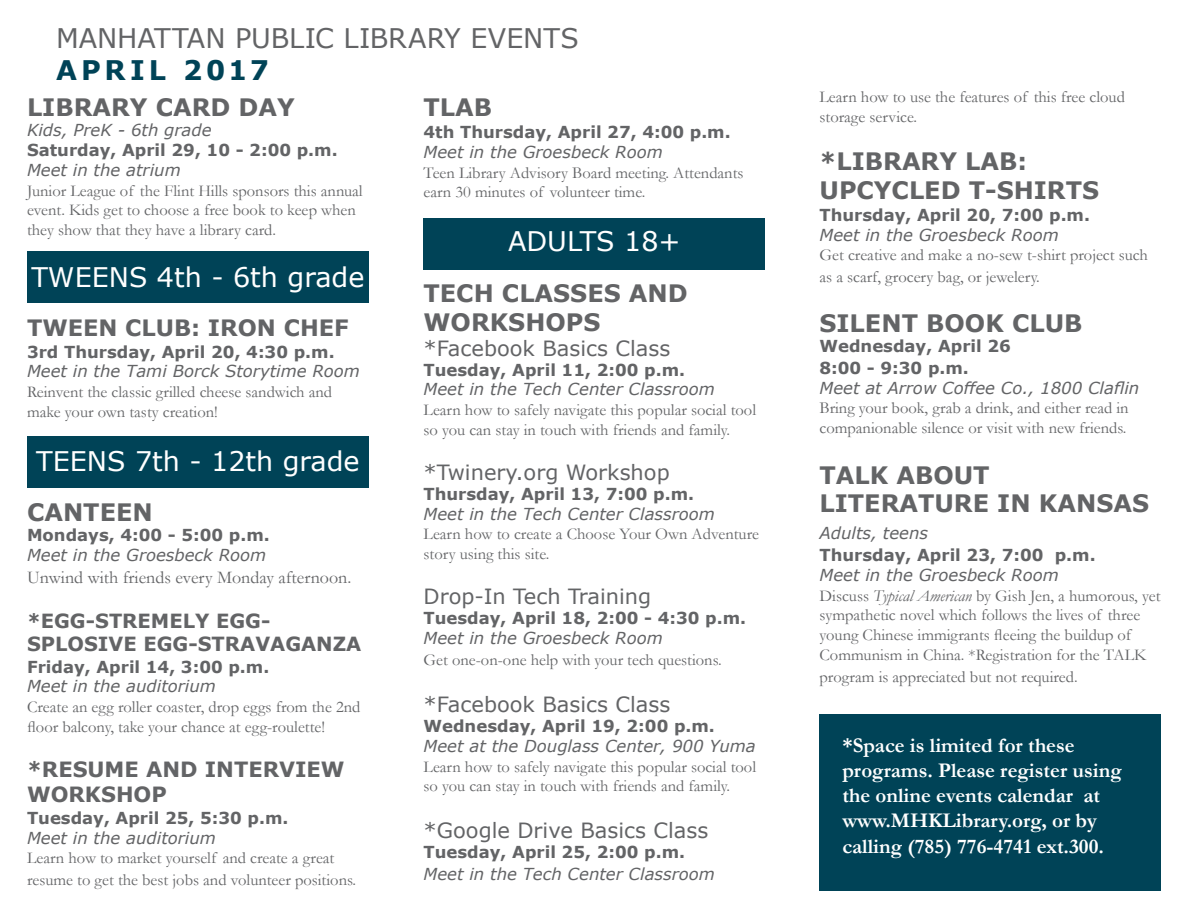
<style>
.page{position:relative;width:1188px;height:918px;background:#fff}
.page>*{position:absolute;margin:0;border:0;box-sizing:border-box;transform-origin:0 0}
.t1{font:27px "Verdana";color:#fff}
.t2{font:27px "Verdana";color:#636466}
.t3{font:700 27px "Verdana";letter-spacing:.135em;color:#004357}
.t4{font:700 24px/28.8px "Verdana";color:#636466}
.t5{font:700 22.5px "Verdana";color:#636466}
.t6{font:700 21px/25.2px "Garamond";color:#fff}
.t7{font:21px "Verdana";color:#636466}
.t8{font:700 21px/25.2px "Verdana";color:#636466}
.t9{font:700 19.5px/23.4px "Verdana";color:#636466}
.t10{font:18px "Garamond";color:#636466}
.t11{font:16.5px/19.8px "Garamond";color:#636466}
.t12{font:italic 16.5px "Verdana";color:#636466}
.t13{font:700 16.5px/21.6px "Verdana";color:#636466}
.s1{font-style:italic}
</style>
<div class="page">
<div style="left:27px;top:251px;width:342px;height:52px;background:#004357"></div>
<div style="left:423px;top:218px;width:342px;height:51px;background:#004357"></div>
<div style="left:27px;top:436px;width:342px;height:51px;background:#004357"></div>
<div style="left:820px;top:714px;width:341px;height:177px;background:#004357"></div>
<h1 class="t2" style="left:56px;top:19px;width:524px">MANHATTAN PUBLIC LIBRARY EVENTS</h1>
<h1 class="t3" style="left:56px;top:51px;width:214px">APRIL 2017</h1>
<h2 class="t4" style="left:27px;top:93px;width:269px">LIBRARY CARD DAY</h2>
<p class="t12" style="left:27px;top:119px;width:186px">Kids, PreK - 6th grade</p>
<p class="t13" style="left:27px;top:139px;width:312px">Saturday, April 29, 10 - 2:00 p.m.</p>
<p class="t12" style="left:27px;top:158px;width:155px">Meet in the atrium</p>
<p class="t11" style="left:27px;top:180px;width:337px">Junior League of the Flint Hills sponsors this annual event. Kids get to choose a free book to keep when they show that they have a library card.</p>
<h1 class="t1" style="left:31px;top:259px;width:335px">TWEENS 4th - 6th grade</h1>
<h3 class="t5" style="left:27px;top:312px;width:323px">TWEEN CLUB: IRON CHEF</h3>
<p class="t13" style="left:27px;top:340px;width:309px">3rd Thursday, April 20, 4:30 p.m.</p>
<p class="t12" style="left:27px;top:360px;width:335px">Meet in the Tami Borck Storytime Room</p>
<p class="t11" style="left:27px;top:382px;width:307px">Reinvent the classic grilled cheese sandwich and make your own tasty creation!</p>
<h1 class="t1" style="left:36px;top:443px;width:325px">TEENS 7th - 12th grade</h1>
<h2 class="t4" style="left:27px;top:498px;width:127px">CANTEEN</h2>
<p class="t13" style="left:27px;top:524px;width:244px">Mondays, 4:00 - 5:00 p.m.</p>
<p class="t12" style="left:27px;top:544px;width:241px">Meet in the Groesbeck Room</p>
<p class="t10" style="left:27px;top:565px;width:326px">Unwind with friends every Monday afternoon.</p>
<p class="t9" style="left:27px;top:608px;width:336px">*EGG-STREMELY EGG-<br>SPLOSIVE EGG-STRAVAGANZA</p>
<p class="t13" style="left:27px;top:655px;width:244px">Friday, April 14, 3:00 p.m.</p>
<p class="t12" style="left:27px;top:675px;width:190px">Meet in the auditorium</p>
<p class="t11" style="left:27px;top:697px;width:335px">Create an egg roller coaster, drop eggs from the 2nd floor balcony, take your chance at egg-roulette!</p>
<p class="t8" style="left:27px;top:756px;width:319px">*RESUME AND INTERVIEW<br>WORKSHOP</p>
<p class="t13" style="left:27px;top:807px;width:263px">Tuesday, April 25, 5:30 p.m.</p>
<p class="t12" style="left:27px;top:826px;width:190px">Meet in the auditorium</p>
<p class="t11" style="left:27px;top:847px;width:331px;line-height:21.6px">Learn how to market yourself and create a great resume to get the best jobs and volunteer positions.</p>
<h2 class="t4" style="left:424px;top:93px;width:70px">TLAB</h2>
<p class="t13" style="left:424px;top:121px;width:309px">4th Thursday, April 27, 4:00 p.m.</p>
<p class="t12" style="left:424px;top:140px;width:241px">Meet in the Groesbeck Room</p>
<p class="t11" style="left:424px;top:162px;width:322px">Teen Library Advisory Board meeting. Attendants earn 30 minutes of volunteer time.</p>
<h1 class="t1" style="left:508px;top:223px;width:174px">ADULTS 18+</h1>
<h2 class="t4" style="left:424px;top:278px;width:266px">TECH CLASSES AND<br>WORKSHOPS</h2>
<p class="t7" style="left:424px;top:334px;width:248px">*Facebook Basics Class</p>
<p class="t13" style="left:424px;top:358px;width:263px">Tuesday, April 11, 2:00 p.m.</p>
<p class="t12" style="left:424px;top:378px;width:293px">Meet in the Tech Center Classroom</p>
<p class="t11" style="left:424px;top:400px;width:334px">Learn how to safely navigate this popular social tool so you can stay in touch with friends and family.</p>
<p class="t7" style="left:424px;top:458px;width:248px">*Twinery.org Workshop</p>
<p class="t13" style="left:424px;top:483px;width:272px">Thursday, April 13, 7:00 p.m.</p>
<p class="t12" style="left:424px;top:502px;width:293px">Meet in the Tech Center Classroom</p>
<p class="t11" style="left:424px;top:524px;width:337px">Learn how to create a Choose Your Own Adventure story using this site.</p>
<p class="t7" style="left:424px;top:582px;width:229px">Drop-In Tech Training</p>
<p class="t13" style="left:424px;top:607px;width:324px">Tuesday, April 18, 2:00 - 4:30 p.m.</p>
<p class="t12" style="left:424px;top:626px;width:241px">Meet in the Groesbeck Room</p>
<p class="t11" style="left:424px;top:650px;width:300px">Get one-on-one help with your tech questions.</p>
<p class="t7" style="left:424px;top:690px;width:248px">*Facebook Basics Class</p>
<p class="t13" style="left:424px;top:715px;width:293px">Wednesday, April 19, 2:00 p.m.</p>
<p class="t12" style="left:424px;top:734px;width:334px">Meet at the Douglass Center, 900 Yuma</p>
<p class="t11" style="left:424px;top:756px;width:334px">Learn how to safely navigate this popular social tool so you can stay in touch with friends and family.</p>
<p class="t7" style="left:424px;top:816px;width:286px">*Google Drive Basics Class</p>
<p class="t13" style="left:424px;top:841px;width:263px">Tuesday, April 25, 2:00 p.m.</p>
<p class="t12" style="left:424px;top:862px;width:293px">Meet in the Tech Center Classroom</p>
<p class="t11" style="left:820px;top:86px;width:307px">Learn how to use the features of this free cloud storage service.</p>
<h2 class="t4" style="left:820px;top:147px;width:281px">*LIBRARY LAB:<br>UPCYCLED T-SHIRTS</h2>
<p class="t13" style="left:820px;top:204px;width:272px">Thursday, April 20, 7:00 p.m.</p>
<p class="t12" style="left:820px;top:223px;width:241px">Meet in the Groesbeck Room</p>
<p class="t11" style="left:820px;top:244px;width:330px;line-height:21.6px">Get creative and make a no-sew t-shirt project such as a scarf, grocery bag, or jewelery.</p>
<h2 class="t4" style="left:820px;top:309px;width:264px">SILENT BOOK CLUB</h2>
<p class="t13" style="left:820px;top:335px;width:193px">Wednesday, April 26<br>8:00 - 9:30 p.m.</p>
<p class="t12" style="left:820px;top:376px;width:321px">Meet at Arrow Coffee Co., 1800 Claflin</p>
<p class="t11" style="left:820px;top:398px;width:311px">Bring your book, grab a drink, and either read in companionable silence or visit with new friends.</p>
<h2 class="t4" style="left:820px;top:460px;width:331px">TALK ABOUT<br>LITERATURE IN KANSAS</h2>
<p class="t12" style="left:820px;top:522px;width:110px">Adults, teens</p>
<p class="t13" style="left:820px;top:544px;width:278px">Thursday, April 23, 7:00 p.m.</p>
<p class="t12" style="left:820px;top:563px;width:241px">Meet in the Groesbeck Room</p>
<p class="t11" style="left:820px;top:585px;width:343px">Discuss <span class="s1">Typical American</span> by Gish Jen, a humorous, yet sympathetic novel which follows the lives of three young Chinese immigrants fleeing the buildup of Communism in China. *Registration for the TALK</p>
<p class="t11" style="left:820px;top:666px;width:260px">program is appreciated but not required.</p>
<p class="t6" style="left:842px;top:733px;width:281px">*Space is limited for these programs. Please register using the online events calendar at www.MHKLibrary.org, or by calling (785) 776-4741 ext.300.</p>
</div>
